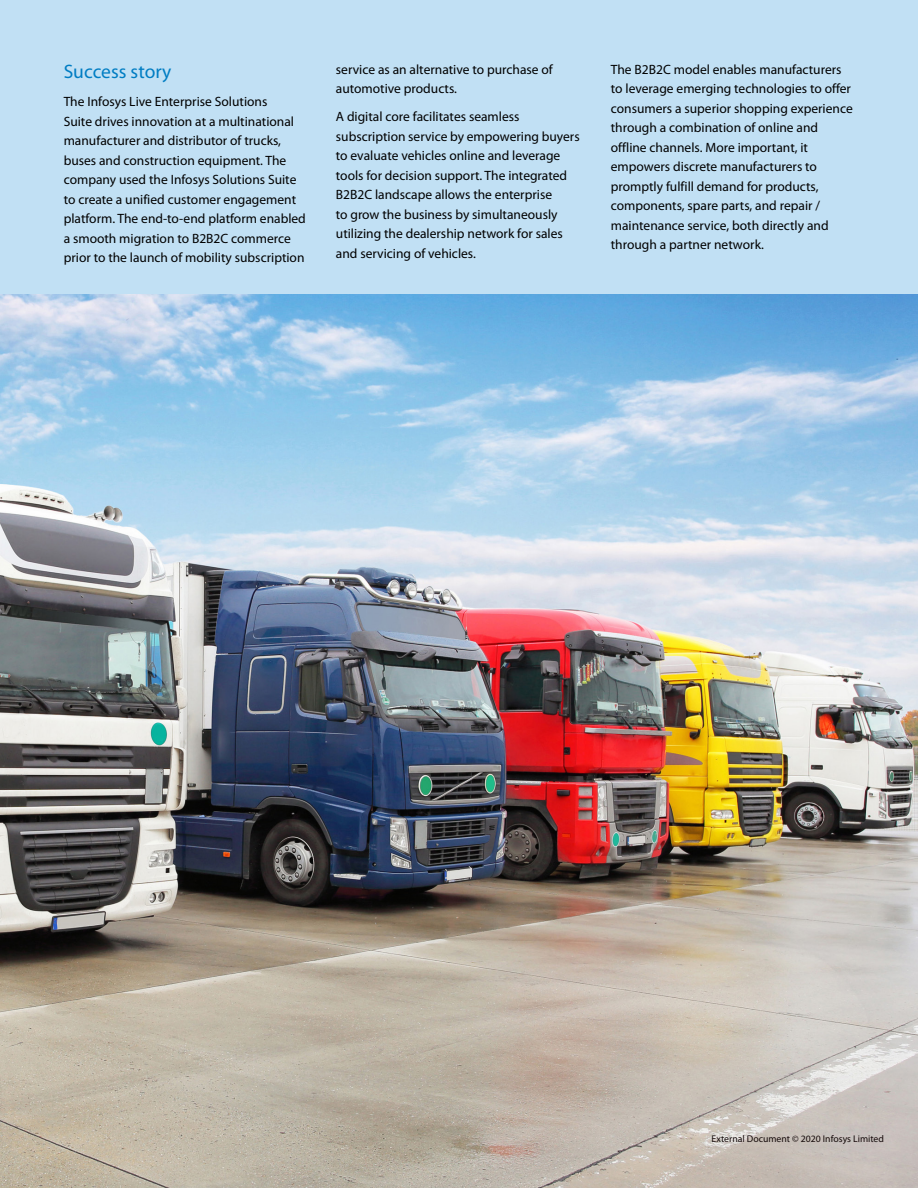
<style>
.page{position:relative;width:918px;height:1188px;background:#fff}
.page>*{position:absolute;margin:0;border:0;box-sizing:border-box;transform-origin:0 0}
.t1{font:19.5px "Myriad Pro";color:#007dc3}
.t2{font:13.5px/19.5px "Myriad Pro";color:#000}
.t3{font:9.75px "Myriad Pro";color:#140909}
</style>
<div class="page">
<div style="left:0;top:0;width:918px;height:348px;background:#c1e0f4"></div>
<img style="left:0;top:294px;width:918px;height:894px">
<h1 class="t1" style="left:64px;top:60px;width:109px">Success story</h1>
<p class="t2" style="left:64px;top:92px;width:244px">The Infosys Live Enterprise Solutions<br>Suite drives innovation at a multinational manufacturer and distributor of trucks, buses and construction equipment. The company used the Infosys Solutions Suite to create a unified customer engagement platform. The end-to-end platform enabled a smooth migration to B2B2C commerce prior to the launch of mobility subscription</p>
<p class="t2" style="left:336px;top:59px;width:218px">service as an alternative to purchase of automotive products.</p>
<p class="t2" style="left:336px;top:107px;width:245px">A digital core facilitates seamless subscription service by empowering buyers to evaluate vehicles online and leverage tools for decision support. The integrated B2B2C landscape allows the enterprise<br>to grow the business by simultaneously utilizing the dealership network for sales and servicing of vehicles.</p>
<p class="t2" style="left:611px;top:59px;width:243px">The B2B2C model enables manufacturers to leverage emerging technologies to offer consumers a superior shopping experience through a combination of online and offline channels. More important, it empowers discrete manufacturers to promptly fulfill demand for products, components, spare parts, and repair / maintenance service, both directly and through a partner network.</p>
<p class="t3" style="left:712px;top:1132px;width:174px">External Document © 2020 Infosys Limited</p>
</div>
